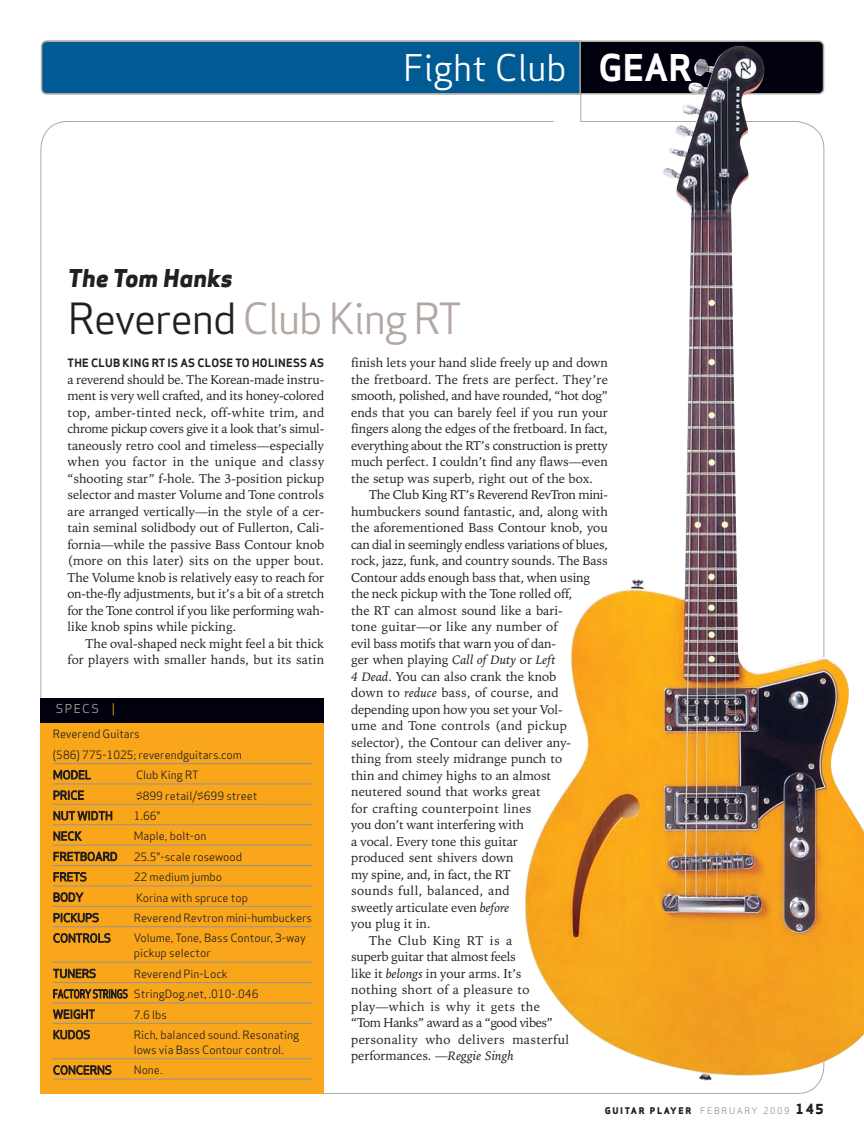
<style>
.page{position:relative;width:864px;height:1134px;background:#fff}
.page>*{position:absolute;margin:0;border:0;box-sizing:border-box;transform-origin:0 0}
.t1{font:42px "Apex Sans Book T";letter-spacing:-.03em;color:#b2a7a3}
.t2{font:36px "Apex Sans Book T";color:#fff}
.t3{font:24px "Apex Sans Extra Bold Italic T";color:#231f20}
.t4{font:12.75px/16.5px "Iowan Old Style BT";color:#231f20;text-align:justify}
.t5{font:12.75px "Iowan Old Style BT";letter-spacing:.03em;color:#231f20}
.t6{font:12.75px "Iowan Old Style BT";letter-spacing:-.025em;color:#231f20}
.t7{font:12.75px "Iowan Old Style BT";letter-spacing:.02em;color:#231f20}
.t8{font:12.75px "Iowan Old Style BT";letter-spacing:.025em;color:#231f20}
.t9{font:12px "Apex Sans Book T";letter-spacing:.12em;color:#b2a7a3}
.t10{font:11.25px/20.2px "Apex Sans Book T";color:#231f20}
.t11{font:11.25px "Apex Sans Bold T";letter-spacing:.025em;color:#231f20}
.t12{font:9px "Apex Sans Extra Bold T";letter-spacing:.18em;color:#231f20}
.s1{font-family:"Apex Sans Bold T"}
.s2{color:#231f20}
.s3{color:#faa61a}
.s4{font-style:italic}
.s5{font-family:"Apex Sans Book T";color:#929497}
.s6{font-size:13.5px}
</style>
<div class="page">
<svg style="left:580px;top:40px;width:244px;height:5px"></svg>
<div style="left:41px;top:40px;width:539px;height:54px;background:#005a93"></div>
<img style="left:524px;top:45px;width:340px;height:1036px">
<div style="left:40px;top:709px;width:284px;height:385px;background:#faa61a"></div>
<div style="left:40px;top:698px;width:284px;height:25px;background:#00000e"></div>
<hr style="left:53px;top:763px;width:260px;height:1px;background:#929497">
<hr style="left:53px;top:784px;width:260px;height:1px;background:#929497">
<hr style="left:53px;top:804px;width:260px;height:1px;background:#929497">
<hr style="left:53px;top:825px;width:260px;height:1px;background:#929497">
<hr style="left:53px;top:845px;width:260px;height:1px;background:#929497">
<hr style="left:53px;top:865px;width:260px;height:1px;background:#929497">
<hr style="left:53px;top:886px;width:260px;height:1px;background:#929497">
<hr style="left:53px;top:906px;width:260px;height:1px;background:#929497">
<hr style="left:53px;top:927px;width:260px;height:1px;background:#929497">
<hr style="left:53px;top:962px;width:260px;height:1px;background:#929497">
<hr style="left:53px;top:982px;width:260px;height:1px;background:#929497">
<hr style="left:53px;top:1003px;width:260px;height:1px;background:#929497">
<hr style="left:53px;top:1023px;width:260px;height:1px;background:#929497">
<hr style="left:53px;top:1059px;width:260px;height:1px;background:#929497">
<hr style="left:53px;top:1079px;width:260px;height:1px;background:#929497">
<h2 class="t2" style="left:403px;top:54px;width:291px">Fight Club <span class="s1">GEAR</span></h2>
<h3 class="t3" style="left:68px;top:269px;width:166px">The Tom Hanks</h3>
<h1 class="t1" style="left:68px;top:303px;width:396px"><span class="s2">Reverend</span> Club King RT</h1>
<p class="t11" style="left:68px;top:359px;width:258px">THE CLUB KING RT IS AS CLOSE TO HOLINESS AS</p>
<p class="t4" style="left:68px;top:372px;width:258px">a reverend should be. The Korean-made instru&shy;ment is very well crafted, and its honey-colored top, amber-tinted neck, off-white trim, and chrome pickup covers give it a look that’s simul&shy;taneously retro cool and timeless—especially when you factor in the unique and classy “shooting star” f-hole. The 3-position pickup selector and master Volume and Tone controls are arranged vertically—in the style of a cer&shy;tain seminal solidbody out of Fullerton, Cali&shy;fornia—while the passive Bass Contour knob (more on this later) sits on the upper bout.<br>The Volume knob is relatively easy to reach for on-the-fly adjustments, but it’s a bit of a stretch for the Tone control if you like performing wah&shy;like knob spins while picking.</p>
<p class="t4" style="left:68px;top:636px;width:258px;text-align:right">The oval-shaped neck might feel a bit thick for players with smaller hands, but its satin</p>
<p class="t9" style="left:56px;top:704px;width:61px">SPECS <span class="s3">|</span></p>
<p class="t10" style="left:53px;top:726px;width:191px">Reverend Guitars<br>(586) 775-1025; reverendguitars.com<br>MODEL</p>
<p class="t10" style="left:136px;top:766px;width:64px">Club King RT</p>
<p class="t10" style="left:53px;top:787px;width:33px">PRICE</p>
<p class="t10" style="left:136px;top:787px;width:123px">$899 retail/$699 street</p>
<p class="t10" style="left:53px;top:807px;width:61px">NUT WIDTH</p>
<p class="t10" style="left:134px;top:807px;width:28px">1.66"</p>
<p class="t10" style="left:53px;top:827px;width:30px">NECK</p>
<p class="t10" style="left:134px;top:828px;width:74px">Maple, bolt-on</p>
<p class="t10" style="left:53px;top:848px;width:66px">FRETBOARD</p>
<p class="t10" style="left:134px;top:848px;width:110px">25.5"-scale rosewood</p>
<p class="t10" style="left:53px;top:868px;width:35px">FRETS</p>
<p class="t10" style="left:134px;top:868px;width:90px">22 medium jumbo</p>
<p class="t10" style="left:53px;top:889px;width:32px">BODY</p>
<p class="t10" style="left:136px;top:889px;width:114px">Korina with spruce top</p>
<p class="t10" style="left:53px;top:909px;width:48px">PICKUPS</p>
<p class="t10" style="left:134px;top:909px;width:180px">Reverend Revtron mini-humbuckers</p>
<p class="t10" style="left:53px;top:929px;width:59px">CONTROLS</p>
<p class="t10" style="left:134px;top:932px;width:174px;line-height:15px">Volume, Tone, Bass Contour, 3-way pickup selector</p>
<p class="t10" style="left:53px;top:965px;width:45px">TUNERS</p>
<p class="t10" style="left:53px;top:965px;width:207px;text-indent:81px">Reverend Pin-Lock<br>FACTORY STRINGS StringDog.net, .010-.046<br>WEIGHT</p>
<p class="t10" style="left:134px;top:1006px;width:35px">7.6 lbs</p>
<p class="t10" style="left:53px;top:1026px;width:39px">KUDOS</p>
<p class="t10" style="left:134px;top:1029px;width:167px;line-height:15px">Rich, balanced sound. Resonating lows via Bass Contour control.</p>
<p class="t10" style="left:53px;top:1061px;width:60px">CONCERNS</p>
<p class="t10" style="left:134px;top:1062px;width:30px">None.</p>
<p class="t4" style="left:351px;top:356px;width:258px">finish lets your hand slide freely up and down the fretboard. The frets are perfect. They’re smooth, polished, and have rounded, “hot dog” ends that you can barely feel if you run your fingers along the edges of the fretboard. In fact, everything about the RT’s construction is pretty much perfect. I couldn’t find any flaws—even the setup was superb, right out of the box.</p>
<p class="t6" style="left:369px;top:490px;width:240px">The Club King RT’s Reverend RevTron mini-</p>
<p class="t4" style="left:351px;top:504px;width:258px">humbuckers sound fantastic, and, along with</p>
<p class="t4" style="left:351px;top:521px;width:258px">the aforementioned Bass Contour knob, you</p>
<p class="t6" style="left:351px;top:539px;width:258px">can dial in seemingly endless variations of blues,</p>
<p class="t4" style="left:351px;top:554px;width:258px">rock, jazz, funk, and country sounds. The Bass</p>
<p class="t4" style="left:351px;top:570px;width:240px">Contour adds enough bass that, when using</p>
<p class="t4" style="left:351px;top:587px;width:223px">the neck pickup with the Tone rolled off,</p>
<p class="t4" style="left:351px;top:603px;width:213px">the RT can almost sound like a bari-</p>
<p class="t4" style="left:351px;top:620px;width:208px">tone guitar—or like any number of</p>
<p class="t4" style="left:351px;top:636px;width:206px">evil bass motifs that warn you of dan-</p>
<p class="t4" style="left:351px;top:653px;width:206px">ger when playing <span class="s4">Call of Duty</span> or <span class="s4">Left</span></p>
<p class="t4" style="left:351px;top:669px;width:207px"><span class="s4">4 Dead</span>. You can also crank the knob</p>
<p class="t7" style="left:351px;top:688px;width:209px">down to <span class="s4">reduce</span> bass, of course, and</p>
<p class="t4" style="left:351px;top:702px;width:213px">depending upon how you set your Vol-</p>
<p class="t5" style="left:351px;top:721px;width:217px">ume and Tone controls (and pickup</p>
<p class="t4" style="left:351px;top:735px;width:221px">selector), the Contour can deliver any-</p>
<p class="t4" style="left:351px;top:752px;width:212px">thing from steely midrange punch to</p>
<p class="t4" style="left:351px;top:768px;width:202px">thin and chimey highs to an almost</p>
<p class="t4" style="left:351px;top:785px;width:191px">neutered sound that works great</p>
<p class="t8" style="left:351px;top:803px;width:182px">for crafting counterpoint lines</p>
<p class="t4" style="left:351px;top:818px;width:174px">you don’t want interfering with</p>
<p class="t4" style="left:351px;top:834px;width:168px">a vocal. Every tone this guitar</p>
<p class="t4" style="left:351px;top:851px;width:164px">produced sent shivers down</p>
<p class="t4" style="left:351px;top:867px;width:161px">my spine, and, in fact, the RT</p>
<p class="t5" style="left:351px;top:886px;width:160px">sounds full, balanced, and</p>
<p class="t4" style="left:351px;top:900px;width:160px">sweetly articulate even <span class="s4">before</span></p>
<p class="t4" style="left:351px;top:917px;width:81px">you plug it in.</p>
<p class="t5" style="left:369px;top:935px;width:144px">The Club King RT is a</p>
<p class="t4" style="left:351px;top:950px;width:166px">superb guitar that almost feels</p>
<p class="t4" style="left:351px;top:966px;width:172px">like it <span class="s4">belongs</span> in your arms. It’s</p>
<p class="t7" style="left:351px;top:985px;width:180px">nothing short of a pleasure to</p>
<p class="t5" style="left:351px;top:1001px;width:190px">play—which is why it gets the</p>
<p class="t6" style="left:351px;top:1018px;width:203px">“Tom Hanks” award as a “good vibes”</p>
<p class="t5" style="left:351px;top:1034px;width:220px">personality who delivers masterful</p>
<p class="t4" style="left:351px;top:1049px;width:164px">performances. —<span class="s4">Reggie Singh</span></p>
<p class="t12" style="left:605px;top:1107px;width:220px">GUITAR PLAYER <span class="s5">FEBRUARY 2009</span> <span class="s6">145</span></p>
</div>
